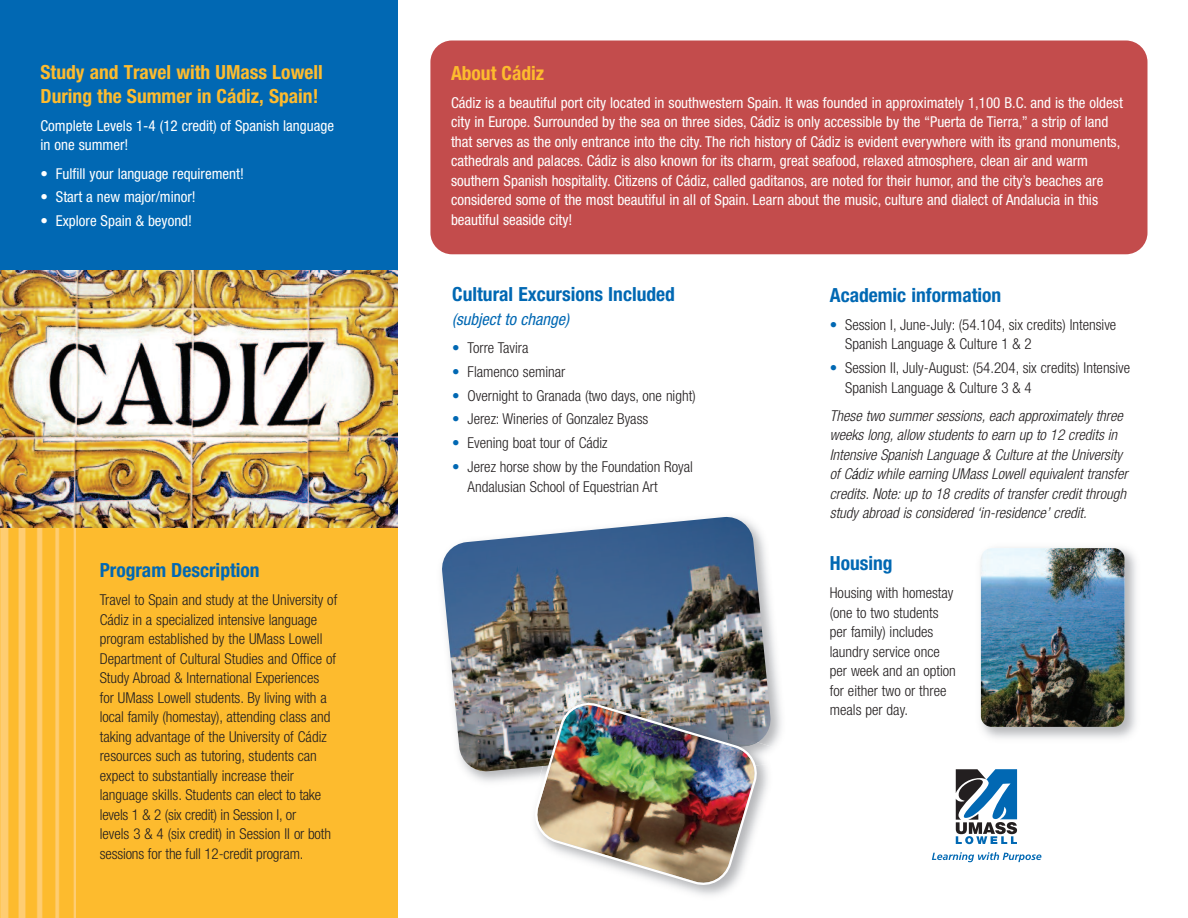
<style>
.page{position:relative;width:1188px;height:918px;background:#fff}
.page>*{position:absolute;margin:0;border:0;box-sizing:border-box;transform-origin:0 0}
.t1{font:700 condensed 19.5px "Helvetica Neue LT Std";color:#0168b3}
.t2{font:700 condensed 19.5px/24px "Helvetica Neue LT Std";color:#fdbb2e}
.t3{font:italic condensed 16.5px "Helvetica Neue LT Std";color:#0168b3}
.t4{font:300 condensed 15px/19.5px "Helvetica Neue LT Std";color:#231f20}
.t5{font:condensed 15px/19.5px "Helvetica Neue LT Std";color:#fff}
.t6{font:italic 300 condensed 15px/19.5px "Helvetica Neue LT Std";color:#231f20}
.s1{color:#0168b3}
.s2{color:#000}
</style>
<div class="page">
<div style="left:430px;top:40px;width:717px;height:214px;background:#c34c4c;border-radius:22px"></div>
<div style="left:0;top:0;width:398px;height:375px;background:#0168b3"></div>
<div style="left:0;top:528px;width:398px;height:390px;background:#fdbb2e"></div>
<svg style="left:932px;top:852px;width:109px;height:10px"></svg>
<svg style="left:956px;top:769px;width:61px;height:75px"></svg>
<img style="left:0;top:528px;width:75px;height:390px">
<img style="left:0;top:270px;width:398px;height:258px">
<img style="left:441px;top:516px;width:331px;height:257px">
<img style="left:518px;top:763px;width:252px;height:132px">
<img style="left:760px;top:742px;width:19px;height:45px">
<img style="left:543px;top:686px;width:214px;height:14px">
<img style="left:532px;top:700px;width:228px;height:188px">
<img style="left:981px;top:548px;width:144px;height:179px;border-radius:11px">
<h1 class="t2" style="left:40px;top:61px;width:284px">Study and Travel with UMass Lowell<br>During the Summer in Cádiz, Spain!</h1>
<p class="t5" style="left:40px;top:117px;width:295px">Complete Levels 1-4 (12 credit) of Spanish language in one summer!</p>
<p class="t5" style="left:40px;top:165px;width:205px">• Fulfill your language requirement!</p>
<p class="t5" style="left:40px;top:189px;width:157px">• Start a new major/minor!</p>
<p class="t5" style="left:40px;top:212px;width:153px">• Explore Spain &amp; beyond!</p>
<h1 class="t1" style="left:100px;top:563px;width:161px">Program Description</h1>
<p class="t4" style="left:100px;top:592px;width:239px">Travel to Spain and study at the University of Cádiz in a specialized intensive language program established by the UMass Lowell Department of Cultural Studies and Office of Study Abroad &amp; International Experiences<br>for UMass Lowell students. By living with a local family (homestay), attending class and taking advantage of the University of Cádiz resources such as tutoring, students can expect to substantially increase their language skills. Students can elect to take levels 1 &amp; 2 (six credit) in Session I, or<br>levels 3 &amp; 4 (six credit) in Session II or both sessions for the full 12-credit program.</p>
<h1 class="t2" style="left:451px;top:63px;width:95px">About Cádiz</h1>
<p class="t5" style="left:451px;top:94px;width:673px">Cádiz is a beautiful port city located in southwestern Spain. It was founded in approximately 1,100 B.C. and is the oldest city in Europe. Surrounded by the sea on three sides, Cádiz is only accessible by the “Puerta de Tierra,” a strip of land that serves as the only entrance into the city. The rich history of Cádiz is evident everywhere with its grand monuments, cathedrals and palaces. Cádiz is also known for its charm, great seafood, relaxed atmosphere, clean air and warm southern Spanish hospitality. Citizens of Cádiz, called gaditanos, are noted for their humor, and the city’s beaches are considered some of the most beautiful in all of Spain. Learn about the music, culture and dialect of Andalucia in this beautiful seaside city!</p>
<h1 class="t1" style="left:452px;top:287px;width:224px">Cultural Excursions Included</h1>
<p class="t3" style="left:452px;top:313px;width:118px">(subject to change)</p>
<p class="t4" style="left:452px;top:339px;width:78px"><span class="s1">•</span> Torre Tavira</p>
<p class="t4" style="left:452px;top:363px;width:115px"><span class="s1">•</span> Flamenco seminar</p>
<p class="t4" style="left:452px;top:387px;width:245px"><span class="s1">•</span> Overnight to Granada (two days, one night)</p>
<p class="t4" style="left:452px;top:411px;width:198px"><span class="s1">•</span> Jerez: Wineries of Gonzalez Byass</p>
<p class="t4" style="left:452px;top:435px;width:157px"><span class="s1">•</span> Evening boat tour of Cádiz</p>
<p class="t4" style="left:468px;top:458px;width:227px;text-indent:-15px"><span class="s1">•</span> Jerez horse show by the Foundation Royal<br>Andalusian School of Equestrian Art</p>
<h1 class="t1" style="left:830px;top:288px;width:173px">Academic information</h1>
<p class="t4" style="left:845px;top:316px;width:273px;text-indent:-15px"><span class="s1">•</span> Session I, June-July: (54.104, six credits) Intensive<br>Spanish Language &amp; Culture 1 &amp; 2</p>
<p class="t4" style="left:845px;top:359px;width:286px;text-indent:-15px"><span class="s1">•</span> Session II, July-August: (54.204, six credits) Intensive<br>Spanish Language &amp; Culture 3 &amp; 4</p>
<p class="t6" style="left:830px;top:407px;width:299px">These two summer sessions, each approximately three weeks long, allow students to earn up to 12 credits in Intensive Spanish Language &amp; Culture at the University of C<span class="s2">á</span>diz while earning UMass Lowell equivalent transfer credits. Note: up to 18 credits of transfer credit through study abroad is considered ‘in-residence’ credit.</p>
<h1 class="t1" style="left:830px;top:556px;width:64px">Housing</h1>
<p class="t4" style="left:830px;top:585px;width:128px">Housing with homestay (one to two students per family) includes laundry service once per week and an option for either two or three meals per day.</p>
</div>
